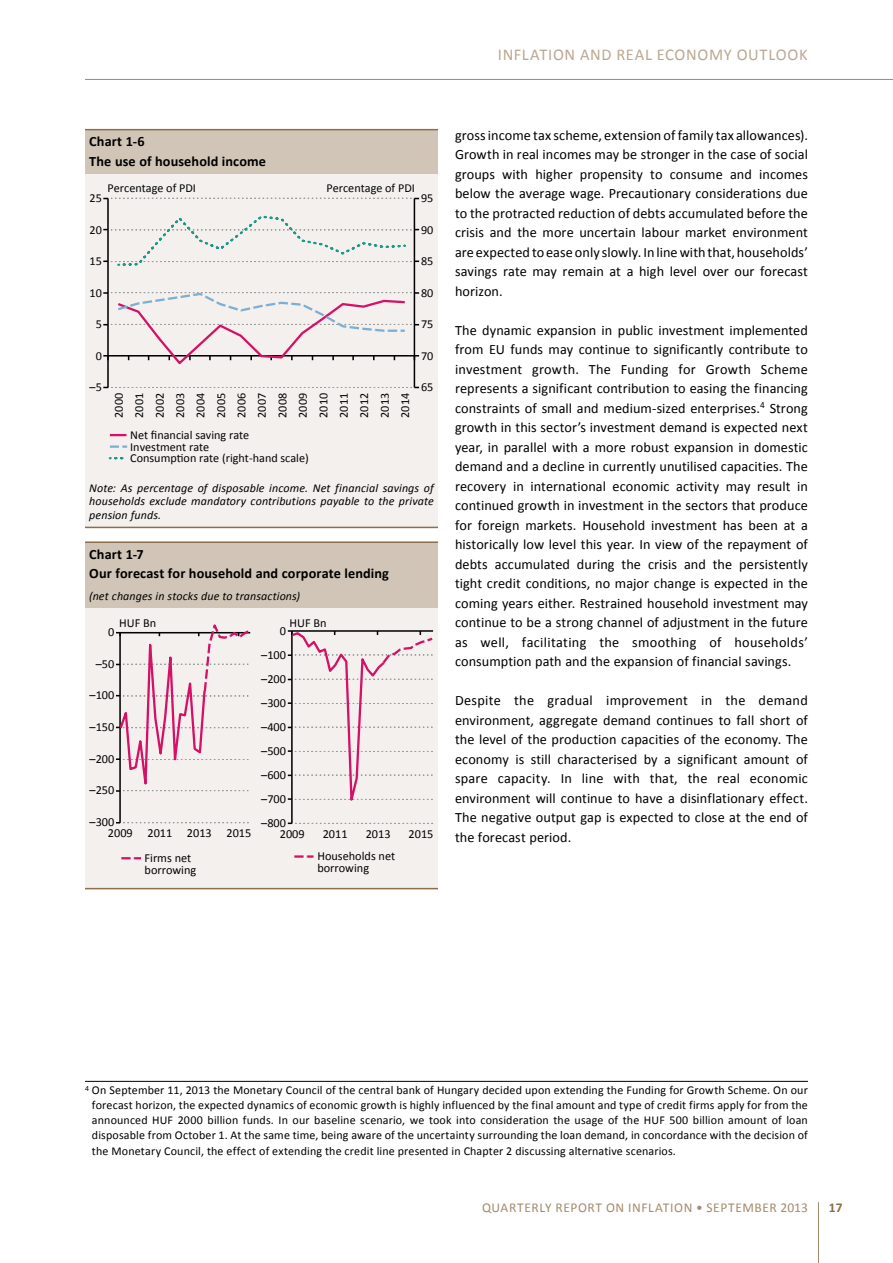
<style>
.page{position:relative;width:893px;height:1263px;background:#fff}
.page>*{position:absolute;margin:0;border:0;box-sizing:border-box;transform-origin:0 0}
.t1{font:16.5px "Calibri";letter-spacing:.04em;color:#baa892}
.t2{font:14.25px/19.5px "Calibri";letter-spacing:.005em;color:#000;text-align:justify}
.t3{font:700 14.25px/19.2px "Calibri";letter-spacing:.01em;color:#000}
.t4{font:13.5px "Calibri";letter-spacing:.045em;color:#a28b6e}
.t5{font:700 13.5px "Calibri";color:#8b6e4a}
.t6{font:12.3px/12.3px "Calibri";color:#030304}
.t7{font:12.15px/20.4px "Calibri";color:#030304;text-align:justify}
.t8{font:12px/15px "Calibri";letter-spacing:.01em;color:#000;text-align:justify}
.t9{font:italic 12px/13.5px "Calibri";letter-spacing:.01em;color:#000;text-align:justify}
</style>
<div class="page">
<hr style="left:818px;top:1202px;width:1px;height:61px;background:#a28b6e">
<hr style="left:85px;top:79px;width:808px;height:1px;background:#a28b6e">
<div style="left:85px;top:130px;width:353px;height:44px;background:#d1c5b7"></div>
<div style="left:85px;top:174px;width:353px;height:353px;background:#f3f0ed"></div>
<hr style="left:85px;top:129px;width:353px;height:1px;background:#8b6e4a">
<hr style="left:85px;top:527px;width:353px;height:1px;background:#8b6e4a">
<hr style="left:414px;top:199px;width:1px;height:188px;background:#000">
<hr style="left:107px;top:199px;width:2px;height:188px;background:#000">
<svg style="left:103px;top:198px;width:316px;height:1px"></svg>
<svg style="left:103px;top:387px;width:316px;height:1px"></svg>
<svg style="left:103px;top:291px;width:316px;height:75px;background:#e6dedf"></svg>
<svg style="left:103px;top:213px;width:316px;height:54px;background:#e8e8e5"></svg>
<svg style="left:110px;top:434px;width:16px;height:2px"></svg>
<svg style="left:110px;top:445px;width:17px;height:3px"></svg>
<svg style="left:110px;top:457px;width:16px;height:2px"></svg>
<div style="left:85px;top:608px;width:353px;height:281px;background:#f3f0ed"></div>
<hr style="left:85px;top:541px;width:353px;height:2px;background:#8b6e4a">
<hr style="left:85px;top:888px;width:353px;height:1px;background:#8b6e4a">
<hr style="left:119px;top:633px;width:2px;height:190px;background:#030304">
<svg style="left:116px;top:822px;width:133px;height:1px"></svg>
<svg style="left:121px;top:857px;width:20px;height:2px"></svg>
<hr style="left:291px;top:631px;width:2px;height:192px;background:#030304">
<svg style="left:288px;top:822px;width:145px;height:2px"></svg>
<svg style="left:85px;top:543px;width:353px;height:273px"></svg>
<svg style="left:294px;top:855px;width:19px;height:3px"></svg>
<hr style="left:85px;top:1081px;width:723px;height:1px;background:#000">
<p class="t1" style="left:498px;top:44px;width:311px">INFLATION AND REAL ECONOMY OUTLOOK</p>
<p class="t3" style="left:89px;top:132px;width:178px">Chart 1-6<br>The use of household income</p>
<p class="t7" style="left:108px;top:178px;width:90px">Percentage of PDI</p>
<p class="t7" style="left:327px;top:178px;width:90px">Percentage of PDI</p>
<p class="t7" style="left:421px;top:188px;width:14px">95</p>
<p class="t7" style="left:90px;top:188px;width:14px">25</p>
<p class="t7" style="left:90px;top:219px;width:14px">20</p>
<p class="t7" style="left:421px;top:219px;width:14px">90</p>
<p class="t7" style="left:90px;top:251px;width:14px">15</p>
<p class="t7" style="left:421px;top:251px;width:14px">85</p>
<p class="t7" style="left:90px;top:282px;width:14px">10</p>
<p class="t7" style="left:421px;top:282px;width:14px">80</p>
<p class="t7" style="left:96px;top:314px;width:8px">5</p>
<p class="t7" style="left:421px;top:314px;width:14px">75</p>
<p class="t7" style="left:96px;top:346px;width:8px">0</p>
<p class="t7" style="left:421px;top:346px;width:14px">70</p>
<p class="t7" style="left:90px;top:377px;width:14px">–5</p>
<p class="t7" style="left:421px;top:377px;width:14px">65</p>
<p class="t7" style="left:109px;top:418px;width:26px;rotate:-90deg">2000<br>2001<br>2002<br>2003<br>2004<br>2005<br>2006<br>2007<br>2008<br>2009<br>2010<br>2011<br>2012<br>2013<br>2014</p>
<p class="t7" style="left:130px;top:429px;width:180px;line-height:11.7px;text-align:left">Net financial saving rate<br>Investment rate<br>Consumption rate (right-hand scale)</p>
<p class="t9" style="left:89px;top:481px;width:346px">Note: As percentage of disposable income. Net financial savings of households exclude mandatory contributions payable to the private pension funds.</p>
<p class="t3" style="left:89px;top:544px;width:301px">Chart 1-7<br>Our forecast for household and corporate lending</p>
<p class="t9" style="left:89px;top:589px;width:212px">(net changes in stocks due to transactions)</p>
<p class="t6" style="left:119px;top:617px;width:39px">HUF Bn</p>
<p class="t6" style="left:108px;top:626px;width:8px">0</p>
<p class="t6" style="left:96px;top:657px;width:20px">–50</p>
<p class="t6" style="left:90px;top:689px;width:26px">–100</p>
<p class="t6" style="left:90px;top:721px;width:26px">–150</p>
<p class="t6" style="left:90px;top:752px;width:26px">–200</p>
<p class="t6" style="left:90px;top:784px;width:26px">–250</p>
<p class="t6" style="left:90px;top:816px;width:26px">–300</p>
<p class="t6" style="left:108px;top:827px;width:145px">2009 2011 2013 2015</p>
<p class="t6" style="left:145px;top:851px;width:53px">Firms net borrowing</p>
<p class="t6" style="left:290px;top:617px;width:39px">HUF Bn</p>
<p class="t6" style="left:280px;top:624px;width:8px">0</p>
<p class="t6" style="left:261px;top:648px;width:26px">–100</p>
<p class="t6" style="left:261px;top:672px;width:26px">–200</p>
<p class="t6" style="left:261px;top:696px;width:26px">–300</p>
<p class="t6" style="left:261px;top:720px;width:26px">–400</p>
<p class="t6" style="left:261px;top:744px;width:26px">–500</p>
<p class="t6" style="left:261px;top:768px;width:26px">–600</p>
<p class="t6" style="left:261px;top:792px;width:26px">–700</p>
<p class="t6" style="left:261px;top:816px;width:26px">–800</p>
<p class="t6" style="left:280px;top:828px;width:26px">2009</p>
<p class="t6" style="left:323px;top:828px;width:26px">2011</p>
<p class="t6" style="left:366px;top:828px;width:26px">2013</p>
<p class="t6" style="left:409px;top:828px;width:26px">2015</p>
<p class="t6" style="left:317px;top:850px;width:79px">Households net borrowing</p>
<p class="t2" style="left:455px;top:125px;width:354px">gross income tax scheme, extension of family tax allowances).<br>Growth in real incomes may be stronger in the case of social groups with higher propensity to consume and incomes below the average wage. Precautionary considerations due to the protracted reduction of debts accumulated before the crisis and the more uncertain labour market environment are expected to ease only slowly. In line with that, households’ savings rate may remain at a high level over our forecast horizon.</p>
<p class="t2" style="left:455px;top:320px;width:355px">The dynamic expansion in public investment implemented from EU funds may continue to significantly contribute to investment growth. The Funding for Growth Scheme represents a significant contribution to easing the financing constraints of small and medium-sized enterprises.<sup>4</sup> Strong growth in this sector’s investment demand is expected next year, in parallel with a more robust expansion in domestic demand and a decline in currently unutilised capacities. The recovery in international economic activity may result in continued growth in investment in the sectors that produce for foreign markets. Household investment has been at a historically low level this year. In view of the repayment of debts accumulated during the crisis and the persistently tight credit conditions, no major change is expected in the coming years either. Restrained household investment may continue to be a strong channel of adjustment in the future as well, facilitating the smoothing of households’ consumption path and the expansion of financial savings.</p>
<p class="t2" style="left:455px;top:691px;width:355px">Despite the gradual improvement in the demand environment, aggregate demand continues to fall short of the level of the production capacities of the economy. The economy is still characterised by a significant amount of spare capacity. In line with that, the real economic environment will continue to have a disinflationary effect.<br>The negative output gap is expected to close at the end of the forecast period.</p>
<p class="t8" style="left:92px;top:1083px;width:718px;text-indent:-7px"><sup>4</sup> On September 11, 2013 the Monetary Council of the central bank of Hungary decided upon extending the Funding for Growth Scheme. On our forecast horizon, the expected dynamics of economic growth is highly influenced by the final amount and type of credit firms apply for from the announced HUF 2000 billion funds. In our baseline scenario, we took into consideration the usage of the HUF 500 billion amount of loan disposable from October 1. At the same time, being aware of the uncertainty surrounding the loan demand, in concordance with the decision of the Monetary Council, the effect of extending the credit line presented in Chapter 2 discussing alternative scenarios.</p>
<p class="t4" style="left:482px;top:1199px;width:327px">QUARTERLY REPORT ON INFLATION • SEPTEMBER 2013</p>
<p class="t5" style="left:829px;top:1199px;width:15px">17</p>
</div>
